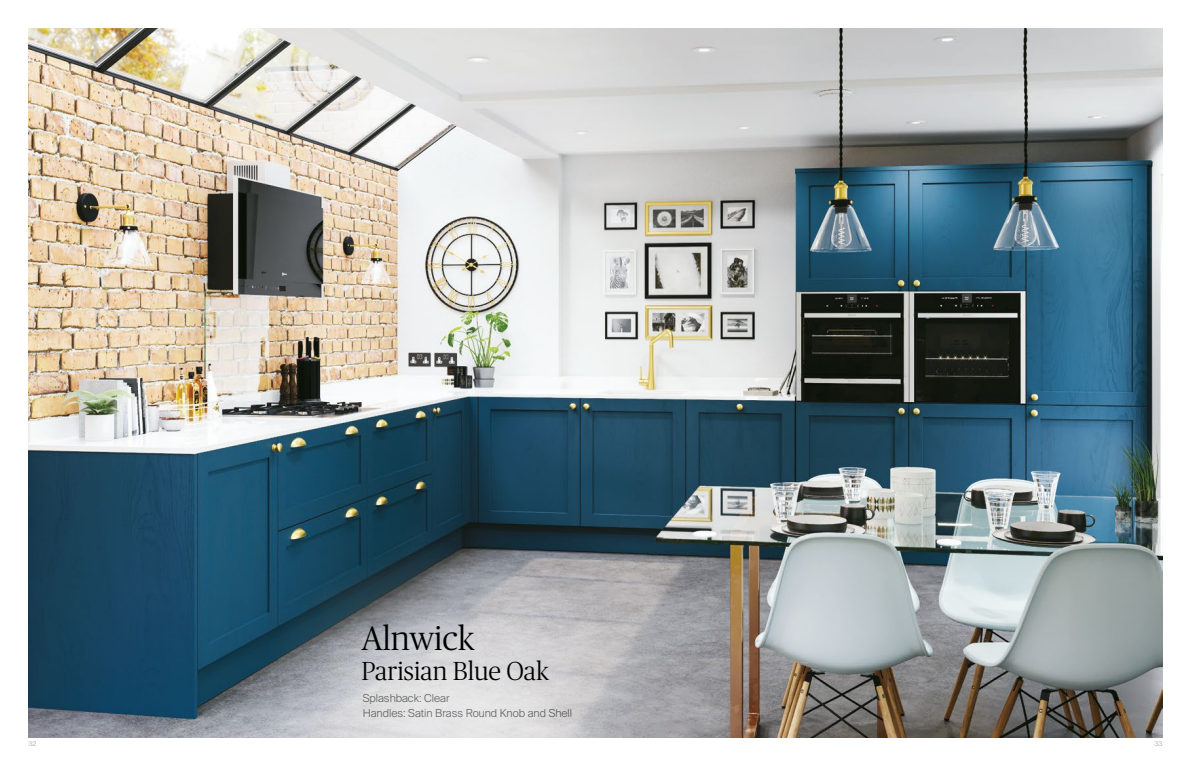
<style>
.page{position:relative;width:1191px;height:766px;background:#fff}
.page>*{position:absolute;margin:0;border:0;box-sizing:border-box;transform-origin:0 0}
.t1{font:300 34px "Publico";color:#000}
.t2{font:300 26px "Publico";color:#000}
.t3{font:300 11px/15px "Suisse Intl";color:#666a65}
.t4{font:7px "Haas Grot Disp 55 Roman";color:#b3b2b2}
</style>
<div class="page">
<img style="left:28px;top:28px;width:1134px;height:709px">
<img style="left:241px;top:538px;width:399px;height:200px">
<h1 class="t1" style="left:361px;top:619px;width:115px">Alnwick</h1>
<h2 class="t2" style="left:361px;top:656px;width:189px">Parisian Blue Oak</h2>
<p class="t3" style="left:363px;top:691px;width:211px">Splashback: Clear<br>Handles: Satin Brass Round Knob and Shell</p>
<p class="t4" style="left:28px;top:739px;width:10px">32</p>
<p class="t4" style="left:1154px;top:739px;width:10px">33</p>
</div>
